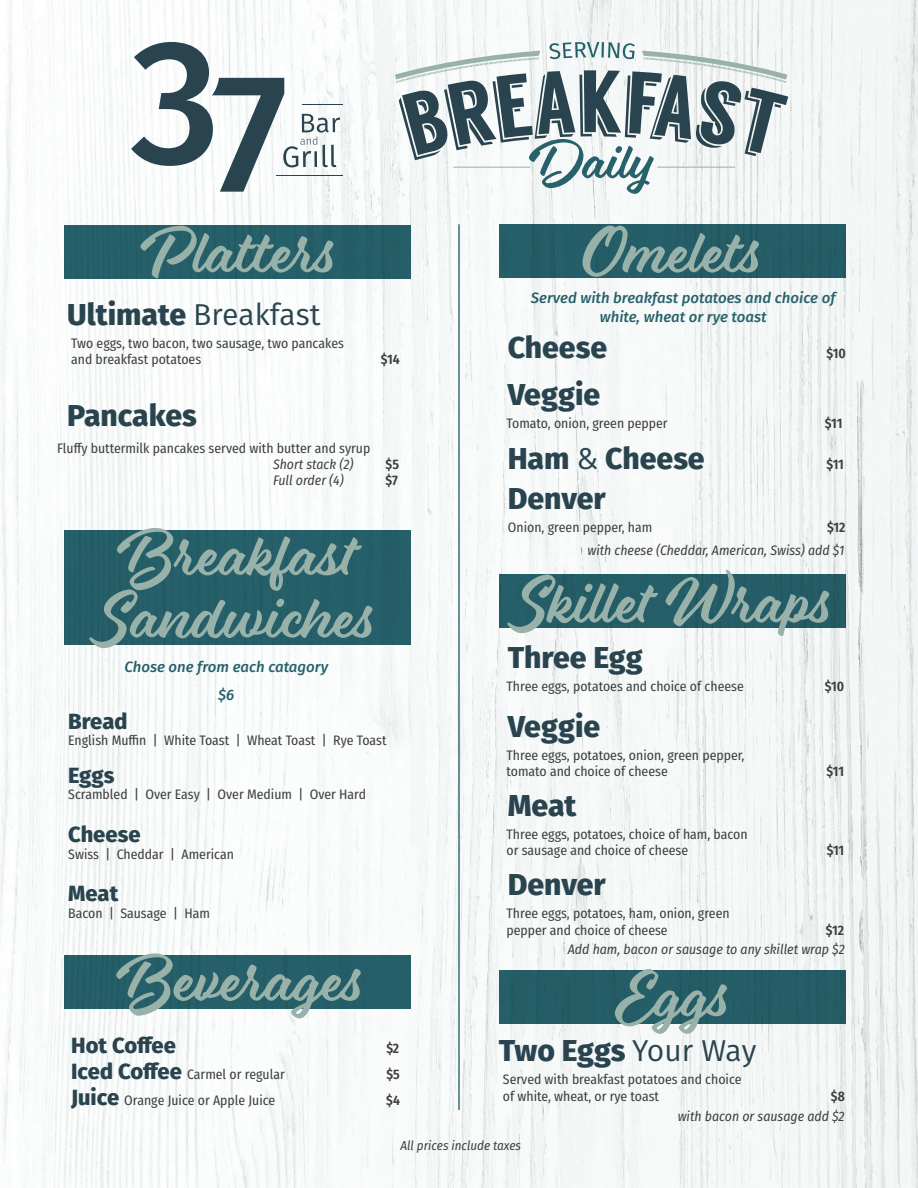
<style>
.page{position:relative;width:918px;height:1188px;background:#fff}
.page>*{position:absolute;margin:0;border:0;box-sizing:border-box;transform-origin:0 0}
.t1{font:60.9px/62.4px "Eds Market Main Script";color:#98b1a9}
.t2{font:800 30.15px "Fira Sans";color:#29444f}
.t3{font:30.15px "Fira Sans";color:#29444f}
.t4{font:800 21.9px "Fira Sans";color:#29444f}
.t5{font:italic 500 15px "Fira Sans";color:#27616b}
.t6{font:13.65px/16.5px "Fira Sans Condensed";color:#3e3e3f}
.t7{font:italic 13.65px "Fira Sans Condensed";color:#3e3e3f}
.t8{font:600 13.65px "Fira Sans Condensed";color:#3e3e3f}
.t9{font:italic 12.9px "Fira Sans Condensed";color:#3e3e3f}
.s1{font-weight:800}
.s2{font-style:italic}
.s3{font-family:"Fira Sans";font-weight:800;font-size:21.9px;color:#29444f}
.s4{font-weight:400}
</style>
<div class="page">
<img style="left:0;top:0;width:918px;height:1188px">
<hr style="left:302px;top:104px;width:41px;height:1px;background:#29444f">
<hr style="left:277px;top:175px;width:66px;height:1px;background:#29444f">
<svg style="left:131px;top:42px;width:209px;height:150px"></svg>
<div style="left:64px;top:225px;width:346px;height:54px;background:#27616b"></div>
<div style="left:499px;top:224px;width:346px;height:53px;background:#27616b"></div>
<div style="left:499px;top:575px;width:346px;height:53px;background:#27616b"></div>
<div style="left:499px;top:971px;width:346px;height:53px;background:#27616b"></div>
<div style="left:64px;top:956px;width:346px;height:53px;background:#27616b"></div>
<div style="left:64px;top:530px;width:346px;height:115px;background:#27616b"></div>
<hr style="left:458px;top:224px;width:2px;height:886px;background:#27616b">
<svg style="left:395px;top:42px;width:393px;height:152px"></svg>
<p class="t1" style="left:139px;top:219px;width:198px">Platters</p>
<p class="t3" style="left:67px;top:292px;width:255px"><span class="s1">Ultimate</span> Breakfast</p>
<p class="t6" style="left:71px;top:334px;width:274px">Two eggs, two bacon, two sausage, two pancakes</p>
<p class="t6" style="left:71px;top:351px;width:132px">and breakfast potatoes</p>
<p class="t8" style="left:381px;top:348px;width:20px">$14</p>
<p class="t2" style="left:67px;top:389px;width:131px">Pancakes</p>
<p class="t6" style="left:273px;top:439px;width:99px;text-indent:-216px">Fluffy buttermilk pancakes served with butter and syrup<br><span class="s2">Short stack (2)</span></p>
<p class="t8" style="left:386px;top:453px;width:15px">$5</p>
<p class="t7" style="left:273px;top:471px;width:72px">Full order (4)</p>
<p class="t8" style="left:386px;top:470px;width:14px">$7</p>
<p class="t1" style="left:100px;top:522px;width:276px">Breakfast<br>Sandwiches</p>
<p class="t5" style="left:125px;top:655px;width:205px">Chose one from each catagory</p>
<p class="t5" style="left:218px;top:683px;width:18px">$6</p>
<p class="t4" style="left:68px;top:702px;width:61px">Bread</p>
<p class="t6" style="left:68px;top:732px;width:320px">English Muffin | White Toast | Wheat Toast | Rye Toast</p>
<p class="t4" style="left:68px;top:756px;width:48px">Eggs</p>
<p class="t6" style="left:68px;top:786px;width:299px">Scrambled | Over Easy | Over Medium | Over Hard</p>
<p class="t4" style="left:68px;top:816px;width:74px">Cheese</p>
<p class="t6" style="left:68px;top:845px;width:167px">Swiss | Cheddar | American</p>
<p class="t4" style="left:68px;top:875px;width:52px">Meat</p>
<p class="t6" style="left:68px;top:904px;width:143px">Bacon | Sausage | Ham</p>
<p class="t1" style="left:116px;top:948px;width:248px">Beverages</p>
<p class="t4" style="left:71px;top:1026px;width:106px">Hot Coffee</p>
<p class="t8" style="left:386px;top:1037px;width:14px">$2</p>
<p class="t6" style="left:71px;top:1066px;width:215px"><span class="s3">Iced Coffee</span> Carmel or regular</p>
<p class="t8" style="left:386px;top:1063px;width:15px">$5</p>
<p class="t6" style="left:71px;top:1092px;width:206px"><span class="s3">Juice</span> Orange Juice or Apple Juice</p>
<p class="t8" style="left:386px;top:1089px;width:15px">$4</p>
<p class="t1" style="left:584px;top:219px;width:179px">Omelets</p>
<p class="t5" style="left:531px;top:286px;width:306px">Served with breakfast potatoes and choice of</p>
<p class="t5" style="left:600px;top:305px;width:168px">white, wheat or rye toast</p>
<p class="t2" style="left:508px;top:321px;width:101px">Cheese</p>
<p class="t8" style="left:826px;top:342px;width:21px">$10</p>
<p class="t2" style="left:508px;top:368px;width:94px">Veggie</p>
<p class="t6" style="left:507px;top:414px;width:163px">Tomato, onion, green pepper</p>
<p class="t8" style="left:825px;top:412px;width:19px">$11</p>
<p class="t2" style="left:508px;top:432px;width:199px">Ham <span class="s4">&amp;</span> Cheese</p>
<p class="t2" style="left:508px;top:473px;width:100px">Denver</p>
<p class="t8" style="left:826px;top:454px;width:19px">$11</p>
<p class="t6" style="left:508px;top:519px;width:146px">Onion, green pepper, ham</p>
<p class="t8" style="left:827px;top:516px;width:20px">$12</p>
<p class="t7" style="left:587px;top:540px;width:259px">with cheese (Cheddar, American, Swiss) add $1</p>
<p class="t1" style="left:518px;top:570px;width:314px">Skillet Wraps</p>
<p class="t2" style="left:508px;top:632px;width:137px">Three Egg</p>
<p class="t2" style="left:508px;top:700px;width:94px">Veggie</p>
<p class="t6" style="left:507px;top:678px;width:239px">Three eggs, potatoes and choice of cheese</p>
<p class="t8" style="left:825px;top:676px;width:21px">$10</p>
<p class="t6" style="left:507px;top:746px;width:239px">Three eggs, potatoes, onion, green pepper,</p>
<p class="t6" style="left:507px;top:763px;width:163px">tomato and choice of cheese</p>
<p class="t8" style="left:827px;top:760px;width:19px">$11</p>
<p class="t2" style="left:508px;top:779px;width:70px">Meat</p>
<p class="t6" style="left:507px;top:825px;width:243px">Three eggs, potatoes, choice of ham, bacon</p>
<p class="t6" style="left:507px;top:842px;width:183px">or sausage and choice of cheese</p>
<p class="t8" style="left:827px;top:839px;width:19px">$11</p>
<p class="t2" style="left:508px;top:858px;width:100px">Denver</p>
<p class="t6" style="left:507px;top:905px;width:225px">Three eggs, potatoes, ham, onion, green</p>
<p class="t6" style="left:507px;top:921px;width:163px">pepper and choice of cheese</p>
<p class="t8" style="left:826px;top:919px;width:20px">$12</p>
<p class="t7" style="left:568px;top:939px;width:278px">Add ham, bacon or sausage to any skillet wrap $2</p>
<p class="t1" style="left:616px;top:963px;width:115px">Eggs</p>
<p class="t2" style="left:499px;top:1025px;width:259px">Two Eggs <span class="s4">Your Way</span></p>
<p class="t6" style="left:503px;top:1071px;width:240px">Served with breakfast potatoes and choice</p>
<p class="t6" style="left:503px;top:1087px;width:158px">of white, wheat, or rye toast</p>
<p class="t8" style="left:831px;top:1085px;width:15px">$8</p>
<p class="t7" style="left:678px;top:1106px;width:169px">with bacon or sausage add $2</p>
<p class="t9" style="left:400px;top:1136px;width:122px">All prices include taxes</p>
</div>
